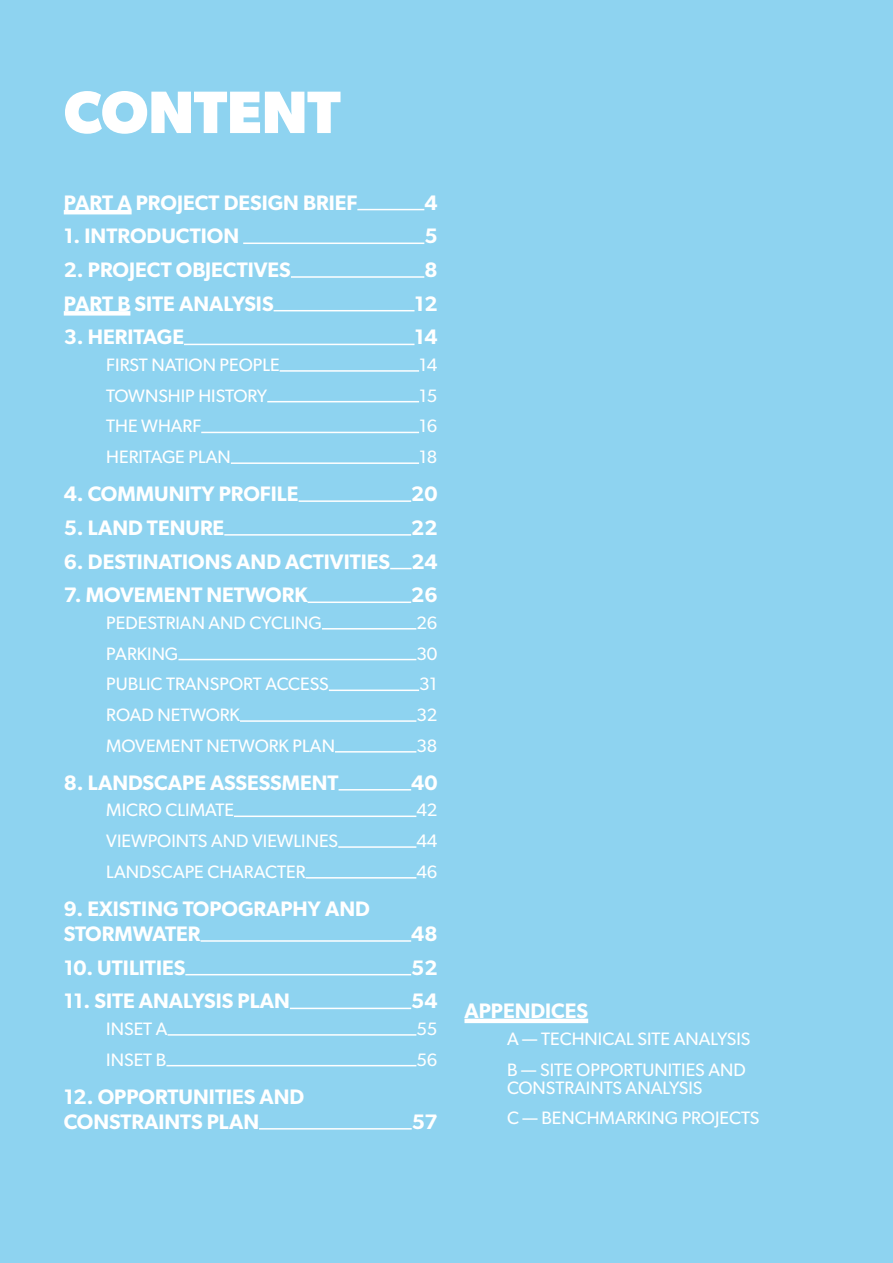
<style>
.page{position:relative;width:893px;height:1263px;background:#8ed3f0}
.page>*{position:absolute;margin:0;border:0;box-sizing:border-box;transform-origin:0 0}
.t1{font:700 60px "Gibson";color:#fff}
.TOC_Chapter{font:600 21px/25.2px "Gibson";color:#fff}
.TOC_body_text{font:18px/18px "Gibson";color:#fff}
</style>
<div class="page">
<hr style="left:64px;top:210px;width:68px;height:4px;background:#fff">
<hr style="left:357px;top:209px;width:67px;height:1px;background:#fff">
<hr style="left:243px;top:243px;width:181px;height:1px;background:#fff">
<hr style="left:291px;top:276px;width:133px;height:2px;background:#fff">
<div style="left:64px;top:311px;width:66px;height:5px;background:#fff"></div>
<hr style="left:274px;top:310px;width:140px;height:1px;background:#fff">
<hr style="left:184px;top:344px;width:230px;height:1px;background:#fff">
<hr style="left:280px;top:370px;width:139px;height:2px;background:#fff">
<hr style="left:267px;top:401px;width:152px;height:1px;background:#fff">
<hr style="left:201px;top:432px;width:218px;height:1px;background:#fff">
<hr style="left:231px;top:462px;width:188px;height:2px;background:#fff">
<hr style="left:299px;top:500px;width:112px;height:2px;background:#fff">
<hr style="left:224px;top:534px;width:187px;height:2px;background:#fff">
<svg style="left:390px;top:568px;width:22px;height:1px"></svg>
<hr style="left:308px;top:601px;width:103px;height:2px;background:#fff">
<hr style="left:322px;top:628px;width:94px;height:1px;background:#fff">
<hr style="left:178px;top:659px;width:238px;height:1px;background:#fff">
<hr style="left:329px;top:689px;width:90px;height:2px;background:#fff">
<hr style="left:240px;top:720px;width:176px;height:2px;background:#fff">
<hr style="left:335px;top:751px;width:81px;height:1px;background:#fff">
<hr style="left:339px;top:789px;width:72px;height:1px;background:#fff">
<hr style="left:234px;top:815px;width:182px;height:2px;background:#fff">
<hr style="left:338px;top:846px;width:78px;height:2px;background:#fff">
<hr style="left:306px;top:877px;width:110px;height:1px;background:#fff">
<hr style="left:201px;top:940px;width:210px;height:2px;background:#fff">
<hr style="left:185px;top:974px;width:226px;height:1px;background:#fff">
<hr style="left:290px;top:1008px;width:121px;height:1px;background:#fff">
<hr style="left:168px;top:1034px;width:248px;height:2px;background:#fff">
<hr style="left:166px;top:1065px;width:250px;height:1px;background:#fff">
<hr style="left:259px;top:1128px;width:153px;height:1px;background:#fff">
<hr style="left:464px;top:1019px;width:124px;height:4px;background:#fff">
<p class="t1" style="left:64px;top:77px;width:278px">CONTENT</p>
<p class="TOC_Chapter" style="left:64px;top:189px;width:295px">PART A PROJECT DESIGN BRIEF</p>
<p class="TOC_Chapter" style="left:424px;top:189px;width:15px">4</p>
<p class="TOC_Chapter" style="left:64px;top:223px;width:177px">1. INTRODUCTION</p>
<p class="TOC_Chapter" style="left:424px;top:223px;width:15px">5</p>
<p class="TOC_Chapter" style="left:64px;top:257px;width:229px">2. PROJECT OBJECTIVES</p>
<p class="TOC_Chapter" style="left:424px;top:257px;width:15px">8</p>
<p class="TOC_Chapter" style="left:64px;top:290px;width:211px">PART B SITE ANALYSIS</p>
<p class="TOC_Chapter" style="left:414px;top:290px;width:24px">12</p>
<p class="TOC_Chapter" style="left:64px;top:324px;width:122px">3. HERITAGE</p>
<p class="TOC_Chapter" style="left:414px;top:324px;width:24px">14</p>
<p class="TOC_body_text" style="left:106px;top:355px;width:175px">FIRST NATION PEOPLE</p>
<p class="TOC_body_text" style="left:419px;top:355px;width:20px">14</p>
<p class="TOC_body_text" style="left:106px;top:386px;width:162px">TOWNSHIP HISTORY</p>
<p class="TOC_body_text" style="left:419px;top:386px;width:20px">15</p>
<p class="TOC_body_text" style="left:106px;top:417px;width:96px">THE WHARF</p>
<p class="TOC_body_text" style="left:419px;top:417px;width:20px">16</p>
<p class="TOC_body_text" style="left:106px;top:448px;width:126px">HERITAGE PLAN</p>
<p class="TOC_body_text" style="left:419px;top:448px;width:20px">18</p>
<p class="TOC_Chapter" style="left:64px;top:481px;width:236px">4. COMMUNITY PROFILE</p>
<p class="TOC_Chapter" style="left:411px;top:481px;width:28px">20</p>
<p class="TOC_Chapter" style="left:64px;top:514px;width:162px">5. LAND TENURE</p>
<p class="TOC_Chapter" style="left:411px;top:514px;width:28px">22</p>
<p class="TOC_Chapter" style="left:64px;top:548px;width:375px">6. DESTINATIONS AND ACTIVITIES 24</p>
<p class="TOC_Chapter" style="left:64px;top:582px;width:245px">7. MOVEMENT NETWORK</p>
<p class="TOC_Chapter" style="left:411px;top:582px;width:28px">26</p>
<p class="TOC_body_text" style="left:106px;top:613px;width:217px">PEDESTRIAN AND CYCLING</p>
<p class="TOC_body_text" style="left:416px;top:613px;width:23px">26</p>
<p class="TOC_body_text" style="left:106px;top:644px;width:74px">PARKING</p>
<p class="TOC_body_text" style="left:416px;top:644px;width:23px">30</p>
<p class="TOC_body_text" style="left:106px;top:675px;width:224px">PUBLIC TRANSPORT ACCESS</p>
<p class="TOC_body_text" style="left:419px;top:675px;width:20px">31</p>
<p class="TOC_body_text" style="left:106px;top:705px;width:135px">ROAD NETWORK</p>
<p class="TOC_body_text" style="left:416px;top:705px;width:23px">32</p>
<p class="TOC_body_text" style="left:106px;top:736px;width:230px">MOVEMENT NETWORK PLAN</p>
<p class="TOC_body_text" style="left:416px;top:736px;width:23px">38</p>
<p class="TOC_Chapter" style="left:64px;top:769px;width:276px">8. LANDSCAPE ASSESSMENT</p>
<p class="TOC_Chapter" style="left:411px;top:769px;width:28px">40</p>
<p class="TOC_body_text" style="left:106px;top:801px;width:129px">MICRO CLIMATE</p>
<p class="TOC_body_text" style="left:416px;top:801px;width:23px">42</p>
<p class="TOC_body_text" style="left:106px;top:831px;width:233px">VIEWPOINTS AND VIEWLINES</p>
<p class="TOC_body_text" style="left:416px;top:831px;width:23px">44</p>
<p class="TOC_body_text" style="left:106px;top:862px;width:201px">LANDSCAPE CHARACTER</p>
<p class="TOC_body_text" style="left:416px;top:862px;width:23px">46</p>
<p class="TOC_Chapter" style="left:64px;top:895px;width:308px">9. EXISTING TOPOGRAPHY AND<br>STORMWATER</p>
<p class="TOC_Chapter" style="left:411px;top:921px;width:28px">48</p>
<p class="TOC_Chapter" style="left:64px;top:954px;width:123px">10. UTILITIES</p>
<p class="TOC_Chapter" style="left:411px;top:954px;width:28px">52</p>
<p class="TOC_Chapter" style="left:64px;top:988px;width:228px">11. SITE ANALYSIS PLAN</p>
<p class="TOC_Chapter" style="left:411px;top:988px;width:28px">54</p>
<p class="TOC_body_text" style="left:106px;top:1019px;width:63px">INSET A</p>
<p class="TOC_body_text" style="left:416px;top:1019px;width:23px">55</p>
<p class="TOC_body_text" style="left:106px;top:1050px;width:62px">INSET B</p>
<p class="TOC_body_text" style="left:416px;top:1050px;width:23px">56</p>
<p class="TOC_Chapter" style="left:64px;top:1083px;width:242px">12. OPPORTUNITIES AND<br>CONSTRAINTS PLAN</p>
<p class="TOC_Chapter" style="left:412px;top:1108px;width:27px">57</p>
<p class="TOC_Chapter" style="left:464px;top:998px;width:125px">APPENDICES</p>
<p class="TOC_body_text" style="left:507px;top:1029px;width:245px">A — TECHNICAL SITE ANALYSIS</p>
<p class="TOC_body_text" style="left:507px;top:1060px;width:240px">B — SITE OPPORTUNITIES AND<br>CONSTRAINTS ANALYSIS</p>
<p class="TOC_body_text" style="left:507px;top:1109px;width:254px">C — BENCHMARKING PROJECTS</p>
</div>
